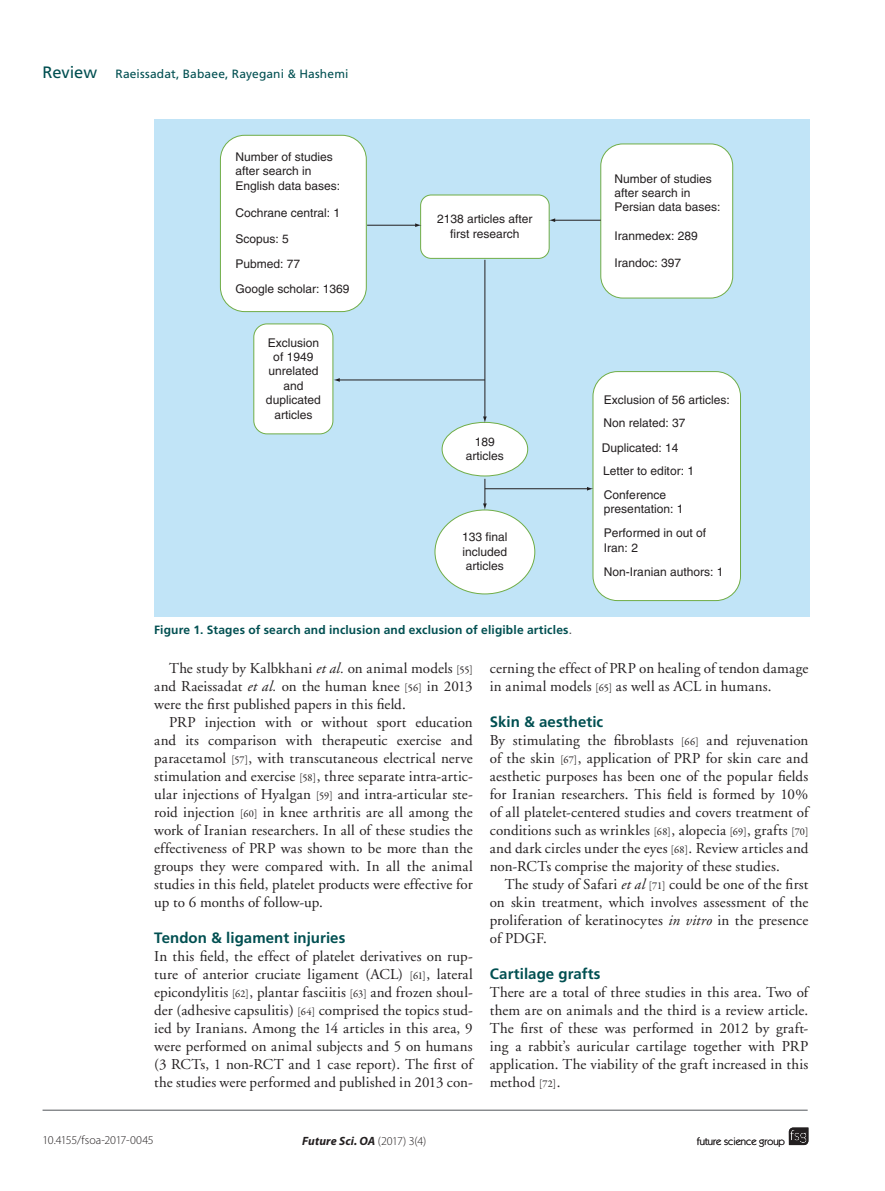
<style>
.page{position:relative;width:885px;height:1191px;background:#fff}
.page>*{position:absolute;margin:0;border:0;box-sizing:border-box;transform-origin:0 0}
.t1{font:15px/18px "Adobe Garamond";letter-spacing:.005em;color:#231f20;text-align:justify}
.t2{font:700 15px "Frutiger";letter-spacing:.005em;color:#004f51}
.t3{font:12px/14.4px "Helvetica LT Std";color:#231f20}
.t4{font:700 12px "Frutiger";letter-spacing:.015em;color:#004f51}
.t5{font:12px "Frutiger";letter-spacing:.01em;color:#004f51}
.t6{font:300 12px "Myriad Pro";letter-spacing:-.025em;color:#231f20}
.t7{font:italic 700 12px "Myriad Pro";letter-spacing:.01em;color:#231f20}
.t8{font:10.5px "Itc Kabel";color:#231f20}
.s1{font-size:16.5px}
.s2{font-weight:400;color:#52555a}
.s3{font-style:italic}
.s4{font-family:"Garamond Premr Pro";font-size:10.5px}
.s5{font-weight:300;font-style:normal}
</style>
<div class="page">
<svg style="left:788px;top:1127px;width:20px;height:18px"></svg>
<hr style="left:43px;top:1109px;width:764px;height:1px;background:#52555a">
<div style="left:154px;top:119px;width:655px;height:498px;background:#c1e4f7"></div>
<div style="left:220px;top:135px;width:146px;height:176px;background:#fff;border-radius:24px"></div>
<div style="left:220px;top:135px;width:146px;height:177px;border:1px solid #70ad46;border-radius:24px"></div>
<div style="left:420px;top:195px;width:129px;height:63px;background:#fff;border-radius:11px"></div>
<div style="left:420px;top:195px;width:129px;height:64px;border:1px solid #70ad46;border-radius:11px"></div>
<div style="left:600px;top:144px;width:132px;height:154px;background:#fff;border-radius:22px"></div>
<div style="left:600px;top:144px;width:133px;height:154px;border:1px solid #70ad46;border-radius:22px"></div>
<div style="left:593px;top:371px;width:147px;height:229px;background:#fff;border-radius:25px"></div>
<div style="left:592px;top:371px;width:148px;height:230px;border:1px solid #70ad46;border-radius:25px"></div>
<div style="left:254px;top:324px;width:79px;height:110px;background:#fff;border-radius:13px"></div>
<div style="left:253px;top:323px;width:80px;height:111px;border:1px solid #70ad46;border-radius:13px"></div>
<div style="left:442px;top:422px;width:85px;height:54px;background:#fff;border-radius:50%"></div>
<div style="left:441px;top:422px;width:87px;height:54px;border:1px solid #70ad46;border-radius:50%"></div>
<div style="left:435px;top:510px;width:99px;height:84px;background:#fff;border-radius:50%"></div>
<hr style="left:367px;top:225px;width:49px;height:1px;background:#231f20">
<svg style="left:415px;top:223px;width:6px;height:4px"></svg>
<hr style="left:338px;top:379px;width:147px;height:1px;background:#231f20">
<svg style="left:333px;top:378px;width:7px;height:4px"></svg>
<hr style="left:554px;top:220px;width:46px;height:1px;background:#231f20">
<svg style="left:548px;top:218px;width:7px;height:4px"></svg>
<hr style="left:484px;top:260px;width:1px;height:158px;background:#231f20">
<svg style="left:483px;top:416px;width:3px;height:7px"></svg>
<svg style="left:483px;top:479px;width:3px;height:31px"></svg>
<hr style="left:485px;top:488px;width:103px;height:1px;background:#231f20">
<svg style="left:587px;top:487px;width:6px;height:3px"></svg>
<p class="t5" style="left:43px;top:67px;width:307px"><span class="s1">Review</span> Raeissadat, Babaee, Rayegani &amp; Hashemi</p>
<p class="t3" style="left:235px;top:149px;width:106px">Number of studies after search in<br>English data bases:</p>
<p class="t3" style="left:235px;top:200px;width:116px;line-height:25.3px">Cochrane central: 1<br>Scopus: 5<br>Pubmed: 77<br>Google scholar: 1369</p>
<p class="t3" style="left:266px;top:335px;width:56px;text-align:center">Exclusion of 1949 unrelated and duplicated articles</p>
<p class="t3" style="left:437px;top:212px;width:97px;text-align:center">2138 articles after first research</p>
<p class="t3" style="left:466px;top:434px;width:40px;text-align:center">189 articles</p>
<p class="t3" style="left:462px;top:530px;width:47px;text-align:justify">133 final included articles</p>
<p class="t4" style="left:154px;top:622px;width:419px">Figure 1. Stages of search and inclusion and exclusion of eligible articles<span class="s2">.</span></p>
<p class="t3" style="left:614px;top:171px;width:108px">Number of studies after search in<br>Persian data bases:</p>
<p class="t3" style="left:614px;top:223px;width:85px;line-height:26.2px">Iranmedex: 289<br>Irandoc: 397</p>
<p class="t3" style="left:603px;top:388px;width:128px;line-height:23.2px">Exclusion of 56 articles:<br>Non related: 37</p>
<p class="t3" style="left:601px;top:435px;width:94px;line-height:23.5px">Duplicated: 14<br>Letter to editor: 1<br>Conference</p>
<p class="t3" style="left:604px;top:496px;width:104px;line-height:24.3px">presentation: 1<br>Performed in out of</p>
<p class="t3" style="left:604px;top:535px;width:121px;line-height:24.2px">Iran: 2<br>Non-Iranian authors: 1</p>
<p class="t1" style="left:154px;top:659px;width:320px;text-indent:15px">The study by Kalbkhani <span class="s3">et al.</span> on animal models <span class="s4">[55] </span>and Raeissadat <span class="s3">et al.</span> on the human knee <span class="s4">[56]</span> in 2013 were the first published papers in this field.</p>
<p class="t1" style="left:154px;top:713px;width:320px;text-indent:15px">PRP injection with or without sport education and its comparison with therapeutic exercise and paracetamol <span class="s4">[57]</span>, with transcutaneous electrical nerve stimulation and exercise <span class="s4">[58]</span>, three separate intra-artic&shy;ular injections of Hyalgan <span class="s4">[59]</span> and intra-articular ste&shy;roid injection <span class="s4">[60]</span> in knee arthritis are all among the work of Iranian researchers. In all of these studies the effectiveness of PRP was shown to be more than the groups they were compared with. In all the animal studies in this field, platelet products were effective for up to 6 months of follow-up.</p>
<p class="t2" style="left:154px;top:928px;width:193px">Tendon &amp; ligament injuries</p>
<p class="t1" style="left:154px;top:947px;width:320px">In this field, the effect of platelet derivatives on rup&shy;ture of anterior cruciate ligament (ACL) <span class="s4">[61]</span>, lateral epicondylitis <span class="s4">[62]</span>, plantar fasciitis <span class="s4">[63]</span> and frozen shoul&shy;der (adhesive capsulitis) <span class="s4">[64]</span> comprised the topics stud&shy;ied by Iranians. Among the 14 articles in this area, 9 were performed on animal subjects and 5 on humans (3 RCTs, 1 non-RCT and 1 case report). The first of the studies were performed and published in 2013 con-</p>
<p class="t1" style="left:490px;top:659px;width:320px">cerning the effect of PRP on healing of tendon damage in animal models <span class="s4">[65]</span> as well as ACL in humans.</p>
<p class="t2" style="left:490px;top:712px;width:115px">Skin &amp; aesthetic</p>
<p class="t1" style="left:490px;top:731px;width:320px">By stimulating the fibroblasts <span class="s4">[66]</span> and rejuvenation of the skin <span class="s4">[67]</span>, application of PRP for skin care and aesthetic purposes has been one of the popular fields for Iranian researchers. This field is formed by 10% of all platelet-centered studies and covers treatment of conditions such as wrinkles <span class="s4">[68]</span>, alopecia <span class="s4">[69]</span>, grafts <span class="s4">[70] </span>and dark circles under the eyes <span class="s4">[68]</span>. Review articles and non-RCTs comprise the majority of these studies.</p>
<p class="t1" style="left:490px;top:875px;width:320px;text-indent:15px">The study of Safari <span class="s3">et al</span> <span class="s4">[71]</span> could be one of the first on skin treatment, which involves assessment of the proliferation of keratinocytes <span class="s3">in vitro</span> in the presence of PDGF.</p>
<p class="t2" style="left:490px;top:964px;width:112px">Cartilage grafts</p>
<p class="t1" style="left:490px;top:983px;width:320px">There are a total of three studies in this area. Two of them are on animals and the third is a review article.<br>The first of these was performed in 2012 by graft&shy;ing a rabbit’s auricular cartilage together with PRP application. The viability of the graft increased in this method <span class="s4">[72]</span>.</p>
<p class="t6" style="left:43px;top:1133px;width:113px">10.4155/fsoa-2017-0045</p>
<p class="t7" style="left:302px;top:1132px;width:126px">Future Sci. OA <span class="s5">(2017) 3(4)</span></p>
<p class="t8" style="left:696px;top:1135px;width:90px">future science group</p>
</div>
